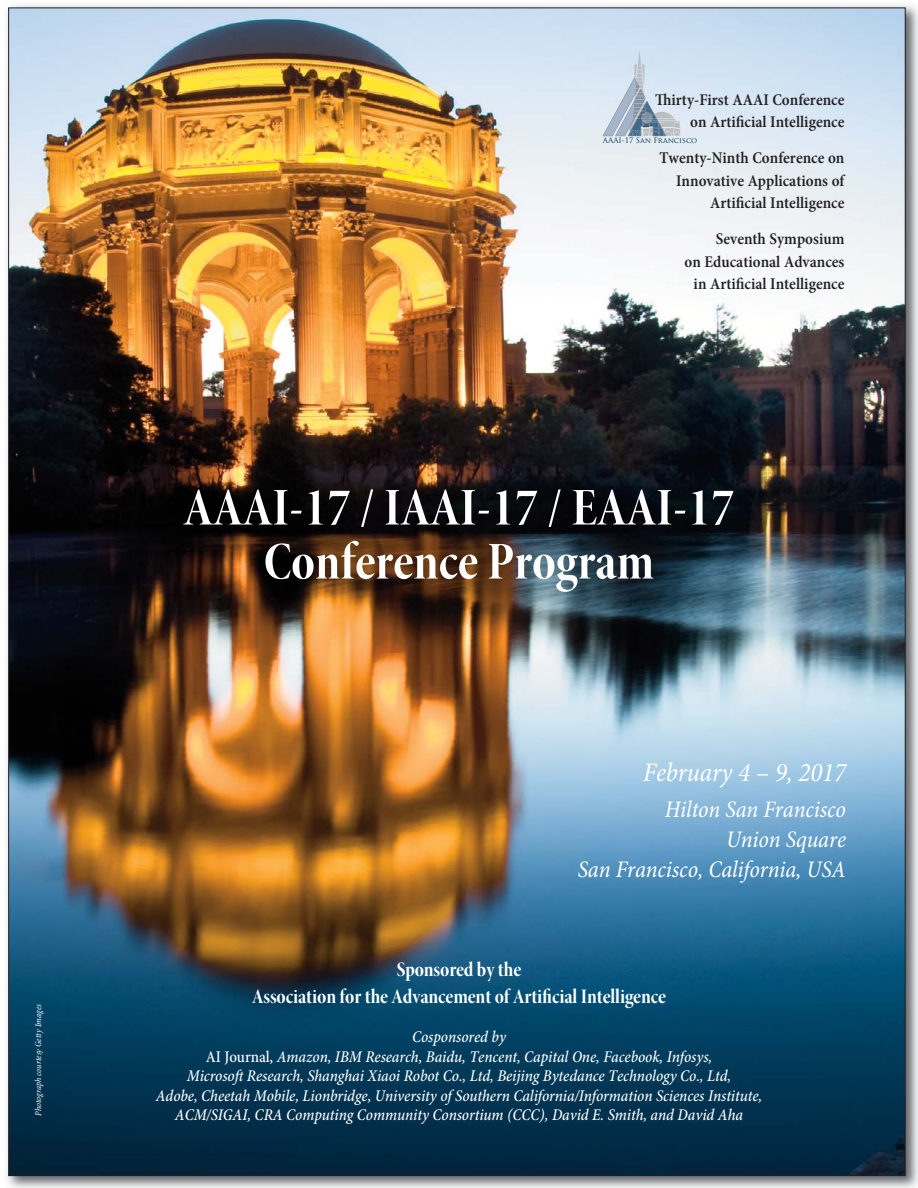
<style>
.page{position:relative;width:918px;height:1188px;background:#fff}
.page>*{position:absolute;margin:0;border:0;box-sizing:border-box;transform-origin:0 0}
.t1{font:54px/54px "Minion Pro Bold Cn Disp";color:#fff;text-align:center}
.t2{font:italic condensed 27px "Minion Pro";letter-spacing:-.005em;color:#fff}
.t3{font:italic condensed 24px/30px "Minion Pro";letter-spacing:-.005em;color:#fff;text-align:right}
.t4{font:21px/27px "Minion Pro Bold Cn Disp";letter-spacing:-.005em;color:#fff;text-align:center}
.t5{font:italic 500 condensed 16.5px/19.5px "Minion Pro";letter-spacing:-.005em;color:#fff;text-align:center}
.t6{font:600 condensed 16.5px/22.5px "Minion Pro";color:#231f20;text-align:right}
.t7{font:italic condensed 9px "Minion Pro";color:#fff}
.t8{font:7.5px "Trajan Pro";color:#00344f}
.s1{font-style:normal}
</style>
<div class="page">
<img style="left:6px;top:4px;width:912px;height:1184px">
<img style="left:10px;top:10px;width:894px;height:1164px">
<svg style="left:603px;top:52px;width:78px;height:84px;background:#c1cfde"></svg>
<p class="t7" style="left:34px;top:1116px;width:113px;rotate:-90deg">Photograph courtesy Getty Images</p>
<p class="t6" style="left:655px;top:90px;width:191px">Thirty-First AAAI Conference on Artificial Intelligence</p>
<p class="t6" style="left:659px;top:148px;width:187px">Twenty-Ninth Conference on<br>Innovative Applications of<br>Artificial Intelligence</p>
<p class="t6" style="left:685px;top:229px;width:161px">Seventh Symposium<br>on Educational Advances in Artificial Intelligence</p>
<p class="t8" style="left:603px;top:136px;width:96px">AAAI-17 San Francisco</p>
<h1 class="t1" style="left:184px;top:484px;width:552px">AAAI-17 / IAAI-17 / EAAI-17<br>Conference Program</h1>
<h2 class="t2" style="left:643px;top:761px;width:204px">February 4 – 9, 2017</h2>
<h3 class="t3" style="left:578px;top:796px;width:270px">Hilton San Francisco<br>Union Square<br>San Francisco, California, USA</h3>
<p class="t4" style="left:252px;top:957px;width:415px">Sponsored by the<br>Association for the Advancement of Artificial Intelligence</p>
<p class="t5" style="left:156px;top:1028px;width:608px">Cosponsored by<br><span class="s1">AI Journal,</span> Amazon, IBM Research, Baidu, Tencent, Capital One, Facebook, Infosys,<br>Microsoft Research, Shanghai Xiaoi Robot Co., Ltd, Beijing Bytedance Technology Co., Ltd,<br>Adobe, Cheetah Mobile, Lionbridge, University of Southern California/Information Sciences Institute, ACM/SIGAI, CRA Computing Community Consortium (CCC), David E. Smith, and David Aha</p>
</div>
